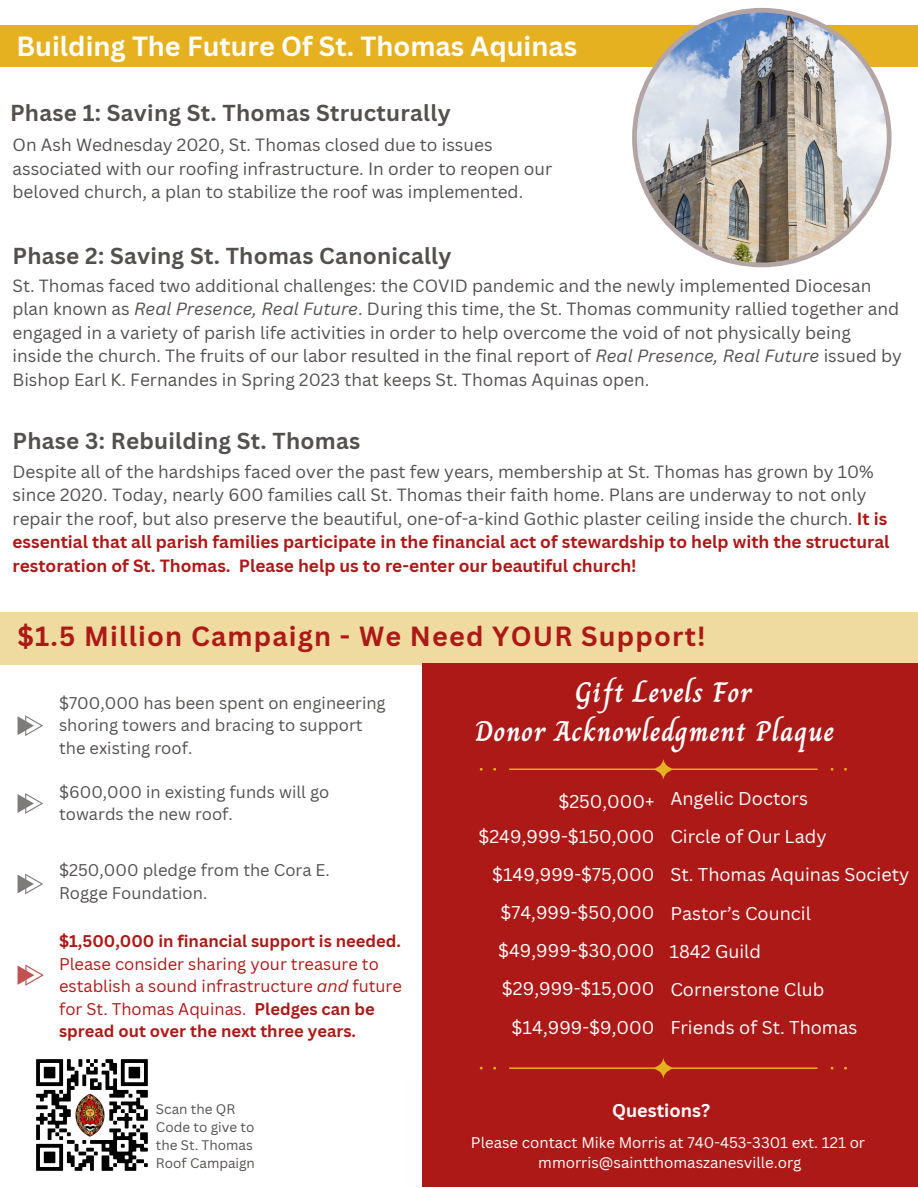
<style>
.page{position:relative;width:918px;height:1188px;background:#fff}
.page>*{position:absolute;margin:0;border:0;box-sizing:border-box;transform-origin:0 0}
.t1{font:700 28.5px "Charm";letter-spacing:.025em;color:#fff}
.t2{font:700 27px "Canva Sans";letter-spacing:.045em;color:#ad1917}
.t3{font:700 27px "Canva Sans";color:#fff}
.t4{font:700 22.5px "Canva Sans";letter-spacing:.01em;color:#53504f}
.t5{font:18px "Canva Sans";color:#fff}
.t6{font:700 18px "Canva Sans";color:#fff}
.t7{font:17.25px/23.7px "Canva Sans";color:#53504f}
.t8{font:16.5px/22.5px "Canva Sans";color:#53504f}
.t9{font:16.5px/22.5px "Canva Sans";color:#ad1917}
.t10{font:700 16.5px "Canva Sans";color:#ad1917}
.t11{font:15px "Canva Sans";color:#fff}
.t12{font:13.5px/18px "Canva Sans";color:#53504f}
.s1{font-style:italic}
.s2{font-weight:700;color:#ad1917}
.s3{font-weight:700}
</style>
<div class="page">
<div style="left:0;top:612px;width:918px;height:52px;background:#efdaa0"></div>
<svg style="left:18px;top:965px;width:25px;height:21px"></svg>
<svg style="left:18px;top:715px;width:25px;height:21px"></svg>
<svg style="left:18px;top:874px;width:25px;height:20px"></svg>
<svg style="left:18px;top:793px;width:25px;height:21px"></svg>
<div style="left:422px;top:663px;width:496px;height:524px;background:#ad1917"></div>
<svg style="left:509px;top:759px;width:309px;height:21px"></svg>
<svg style="left:509px;top:1058px;width:309px;height:21px"></svg>
<img style="left:36px;top:1059px;width:112px;height:112px">
<div style="left:0;top:26px;width:918px;height:41px;background:#e6b120"></div>
<svg style="left:632px;top:8px;width:260px;height:259px"></svg>
<p class="t3" style="left:16px;top:27px;width:562px">Building The Future Of St. Thomas Aquinas</p>
<p class="t4" style="left:10px;top:97px;width:442px">Phase 1: Saving St. Thomas Structurally</p>
<p class="t7" style="left:13px;top:132px;width:482px">On Ash Wednesday 2020, St. Thomas closed due to issues</p>
<p class="t7" style="left:13px;top:156px;width:541px">associated with our roofing infrastructure. In order to reopen our beloved church, a plan to stabilize the roof was implemented.</p>
<p class="t4" style="left:13px;top:240px;width:441px">Phase 2: Saving St. Thomas Canonically</p>
<p class="t7" style="left:13px;top:273px;width:891px">St. Thomas faced two additional challenges: the COVID pandemic and the newly implemented Diocesan plan known as <span class="s1">Real Presence, Real Future</span>. During this time, the St. Thomas community rallied together and engaged in a variety of parish life activities in order to help overcome the void of not physically being inside the church. The fruits of our labor resulted in the final report of <span class="s1">Real Presence, Real Future</span> issued by Bishop Earl K. Fernandes in Spring 2023 that keeps St. Thomas Aquinas open.</p>
<p class="t4" style="left:13px;top:425px;width:349px">Phase 3: Rebuilding St. Thomas</p>
<p class="t7" style="left:13px;top:459px;width:879px">Despite all of the hardships faced over the past few years, membership at St. Thomas has grown by 10% since 2020. Today, nearly 600 families call St. Thomas their faith home. Plans are underway to not only repair the roof, but also preserve the beautiful, one-of-a-kind Gothic plaster ceiling inside the church. <span class="s2">It is essential that all parish families participate in the financial act of stewardship to help with the structural restoration of St. Thomas. Please help us to re-enter our beautiful church!</span></p>
<p class="t2" style="left:18px;top:617px;width:690px">$1.5 Million Campaign - We Need YOUR Support!</p>
<p class="t8" style="left:59px;top:691px;width:328px">$700,000 has been spent on engineering shoring towers and bracing to support the existing roof.</p>
<p class="t8" style="left:59px;top:780px;width:272px">$600,000 in existing funds will go towards the new roof.</p>
<p class="t8" style="left:59px;top:858px;width:272px">$250,000 pledge from the Cora E.<br>Rogge Foundation.</p>
<p class="t10" style="left:59px;top:929px;width:343px">$1,500,000 in financial support is needed.</p>
<p class="t9" style="left:59px;top:952px;width:344px">Please consider sharing your treasure to establish a sound infrastructure <span class="s1">and</span> future for St. Thomas Aquinas. <span class="s3">Pledges can be</span></p>
<p class="t10" style="left:59px;top:1019px;width:299px">spread out over the next three years.</p>
<p class="t1" style="left:575px;top:670px;width:178px">Gift Levels For</p>
<p class="t1" style="left:475px;top:710px;width:360px">Donor Acknowledgment Plaque</p>
<p class="t5" style="left:558px;top:789px;width:98px">$250,000+</p>
<p class="t5" style="left:478px;top:824px;width:178px">$249,999-$150,000</p>
<p class="t5" style="left:492px;top:862px;width:164px">$149,999-$75,000</p>
<p class="t5" style="left:501px;top:900px;width:155px">$74,999-$50,000</p>
<p class="t5" style="left:498px;top:938px;width:158px">$49,999-$30,000</p>
<p class="t5" style="left:502px;top:976px;width:154px">$29,999-$15,000</p>
<p class="t5" style="left:512px;top:1015px;width:144px">$14,999-$9,000</p>
<p class="t5" style="left:670px;top:786px;width:139px">Angelic Doctors</p>
<p class="t5" style="left:670px;top:824px;width:158px">Circle of Our Lady</p>
<p class="t5" style="left:670px;top:862px;width:241px">St. Thomas Aquinas Society</p>
<p class="t5" style="left:670px;top:900px;width:142px">Pastor’s Council</p>
<p class="t5" style="left:669px;top:938px;width:93px">1842 Guild</p>
<p class="t5" style="left:670px;top:977px;width:155px">Cornerstone Club</p>
<p class="t5" style="left:670px;top:1015px;width:189px">Friends of St. Thomas</p>
<p class="t12" style="left:156px;top:1100px;width:81px">Scan the QR</p>
<p class="t6" style="left:612px;top:1097px;width:100px">Questions?</p>
<p class="t12" style="left:156px;top:1118px;width:101px">Code to give to the St. Thomas<br>Roof Campaign</p>
<p class="t11" style="left:471px;top:1132px;width:396px">Please contact Mike Morris at 740-453-3301 ext. 121 or</p>
<p class="t11" style="left:538px;top:1152px;width:265px">mmorris@saintthomaszanesville.org</p>
</div>
